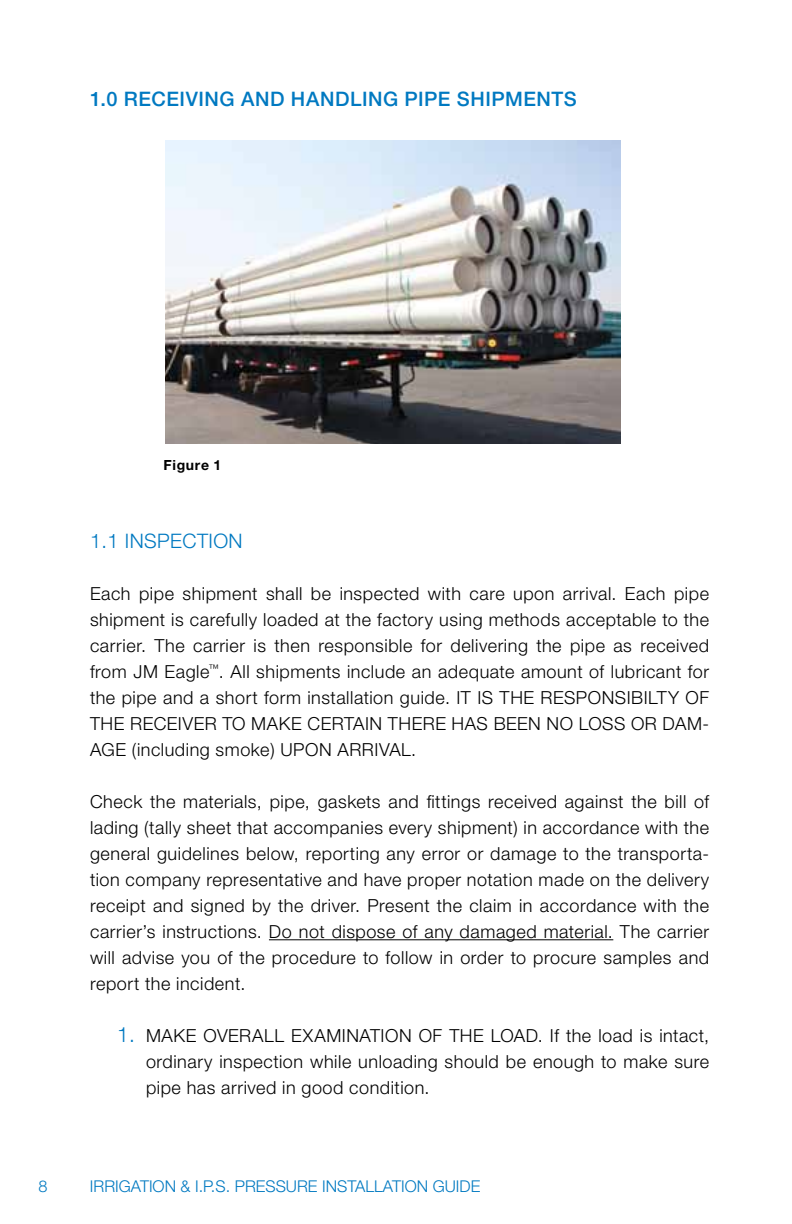
<style>
.page{position:relative;width:792px;height:1224px;background:#fff}
.page>*{position:absolute;margin:0;border:0;box-sizing:border-box;transform-origin:0 0}
.t1{font:500 20px "Helvetica Neue";letter-spacing:.025em;color:#0079c1}
.t2{font:300 20px "Helvetica Neue";color:#0079c1}
.t3{font:300 18px/26px "Helvetica Neue";letter-spacing:.03em;color:#000;text-align:justify}
.t4{font:300 16.2px "Helvetica Neue";color:#0079c1}
.t5{font:700 14px "Helvetica Neue";color:#000}
.s1{font-size:21px;color:#0079c1}
</style>
<div class="page">
<hr style="left:269px;top:939px;width:344px;height:1px;background:#000">
<img style="left:165px;top:140px;width:456px;height:304px">
<p class="t1" style="left:90px;top:87px;width:475px">1.0 RECEIVING AND HANDLING PIPE SH IPMENTS</p>
<p class="t5" style="left:164px;top:456px;width:59px">Figure 1</p>
<p class="t2" style="left:90px;top:529px;width:54px">1.1 Inspe</p>
<p class="t2" style="left:183px;top:529px;width:27px">ction</p>
<p class="t3" style="left:90px;top:580px;width:621px">Each pipe shipment shall be inspected with care upon arrival. Each pipe shipment is carefully loaded at the factory using methods acceptable to the carrier. The carrier is then responsible for delivering the pipe as received from JM Eagle<sup>™</sup>. All shipments include an adequate amount of lubricant for the pipe and a short form installation guide. IT IS THE RESPONSIBILTY OF THE RECEIVER TO MAKE CERTAIN THERE HAS BEEN NO LOSS OR DAM-AGE (including smoke) UPON ARRIVAL.</p>
<p class="t3" style="left:90px;top:788px;width:621px">Check the materials, pipe, gaskets and fittings received against the bill of lading (tally sheet that accompanies every shipment) in accordance with the general guidelines below, reporting any error or damage to the transporta&shy;tion company representative and have proper notation made on the delivery receipt and signed by the driver. Present the claim in accordance with the carrier’s instructions. Do not dispose of any damaged material. The carrier will advise you of the procedure to follow in order to procure samples and report the incident.</p>
<p class="t3" style="left:146px;top:1022px;width:565px;text-indent:-29px"><span class="s1">1.</span> MAKE OVERALL EXAMINATION OF THE LOAD. If the load is intact, ordinary inspection while unloading should be enough to make sure pipe has arrived in good condition.</p>
<p class="t4" style="left:39px;top:1176px;width:11px">8</p>
<p class="t4" style="left:90px;top:1176px;width:392px">IRRIGATION &amp; I.P.S. PRESSURE INSTALLATION GUIDE</p>
</div>
